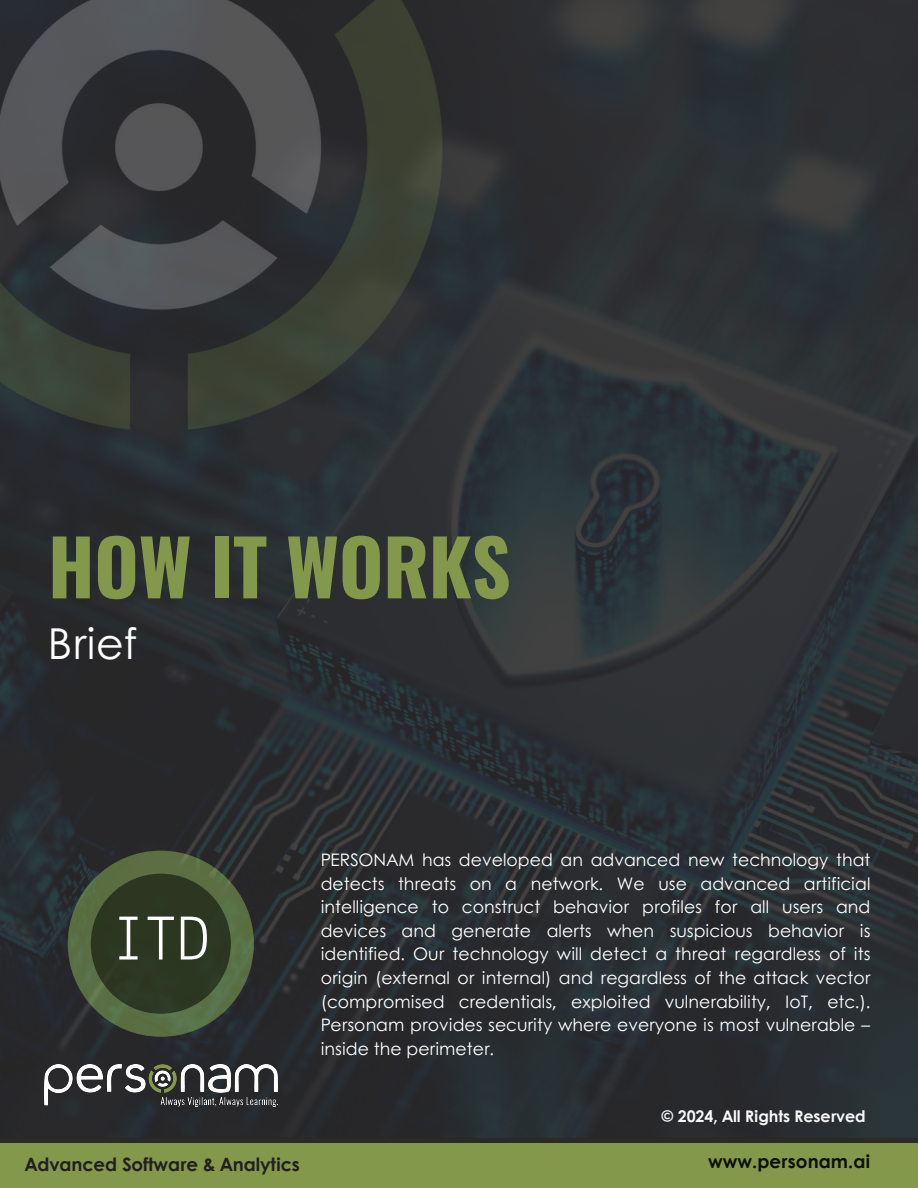
<style>
.page{position:relative;width:918px;height:1188px;background:#fff}
.page>*{position:absolute;margin:0;border:0;box-sizing:border-box;transform-origin:0 0}
.t1{font:700 76.35px "Oswald";letter-spacing:-.005em;color:#83984b}
.t2{font:65.55px "Lekton";color:#fff}
.t3{font:42.6px "Century Gothic";letter-spacing:.005em;color:#fff}
.t4{font:700 18.3px "Century Gothic";letter-spacing:-.005em;color:#231f20}
.t5{font:700 18.3px "Century Gothic";letter-spacing:.005em;color:#000}
.t6{font:17.25px/23.7px "Century Gothic";letter-spacing:.005em;color:#fff;text-align:justify}
.t7{font:700 16.05px "Century Gothic";letter-spacing:-.005em;color:#f8f8f8}
</style>
<div class="page">
<img style="left:0;top:0;width:918px;height:1138px">
<img style="left:44px;top:1065px;width:233px;height:42px">
<img style="left:0;top:0;width:492px;height:483px">
<div style="left:0;top:1143px;width:918px;height:45px;background:#83984b"></div>
<div style="left:68px;top:851px;width:186px;height:186px;background:#596f43;border-radius:50%"></div>
<div style="left:91px;top:874px;width:140px;height:140px;background:#2c3621;border-radius:50%"></div>
<h3 class="t1" style="left:48px;top:507px;width:464px">HOW IT WORKS</h3>
<h1 class="t3" style="left:48px;top:611px;width:91px">Brief</h1>
<h2 class="t2" style="left:112px;top:910px;width:99px">ITD</h2>
<p class="t4" style="left:25px;top:1151px;width:277px">Advanced Software &amp; Analytics</p>
<p class="t6" style="left:321px;top:847px;width:551px">PERSONAM has developed an advanced new technology that detects threats on a network. We use advanced artificial intelligence to construct behavior profiles for all users and devices and generate alerts when suspicious behavior is identified. Our technology will detect a threat regardless of its origin (external or internal) and regardless of the attack vector (compromised credentials, exploited vulnerability, IoT, etc.).<br>Personam provides security where everyone is most vulnerable – inside the perimeter.</p>
<h5 class="t7" style="left:662px;top:1104px;width:206px">© 2024, All Rights Reserved</h5>
<p class="t5" style="left:708px;top:1148px;width:164px">www.personam.ai</p>
</div>
